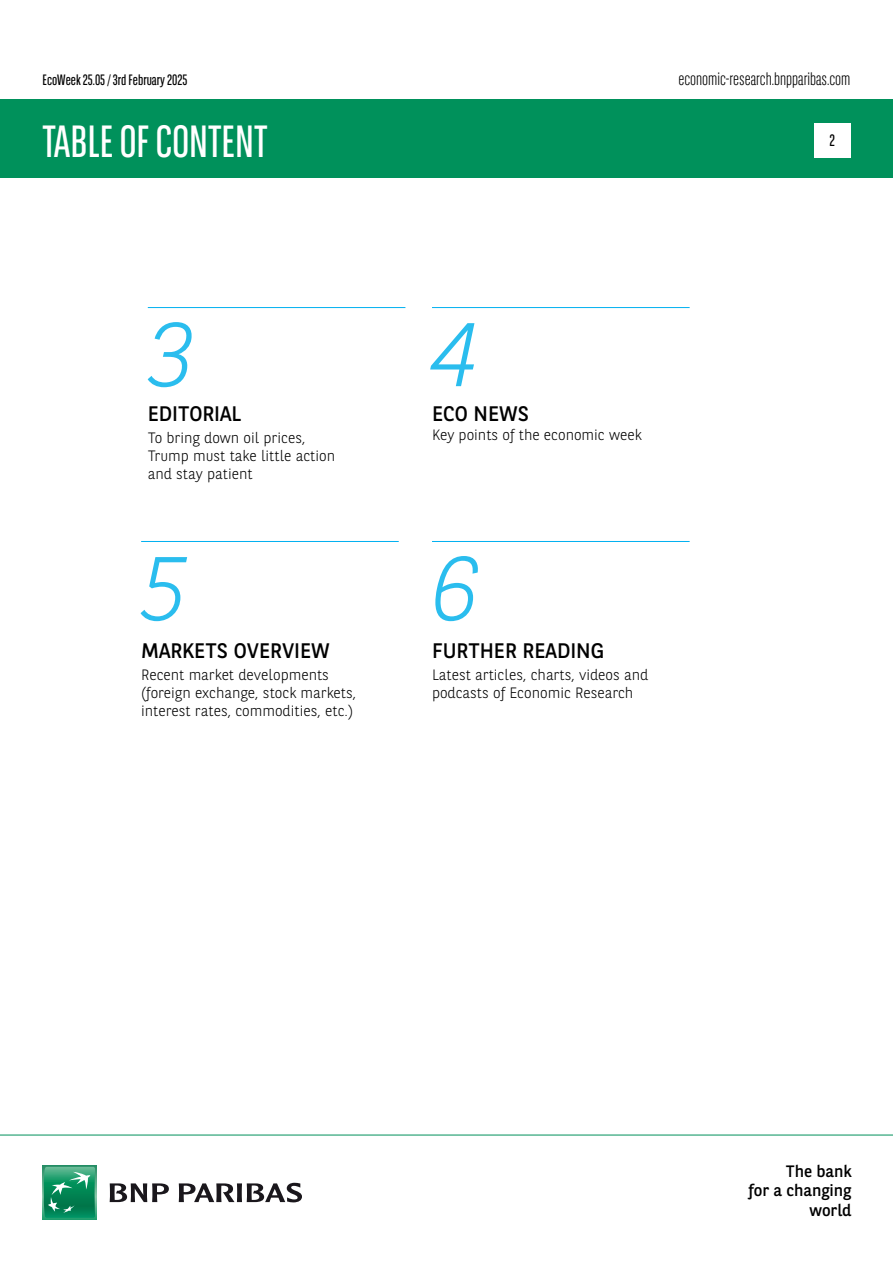
<style>
.page{position:relative;width:893px;height:1263px;background:#fff}
.page>*{position:absolute;margin:0;border:0;box-sizing:border-box;transform-origin:0 0}
.t1{font:italic 300 90px "BNPP Sans";color:#2abdee}
.t2{font:45px "BNPP Sans Condensed";color:#fff}
.t3{font:21px "BNPP Sans";color:#000}
.t4{font:300 18px "BNPP Sans Condensed";color:#000}
.t5{font:16.5px/19.8px "BNPP Sans";color:#000;text-align:right}
.t6{font:16.5px "BNPP Sans Condensed";color:#000}
.t7{font:300 15px/18px "BNPP Sans";color:#000}
.t8{font:15px "BNPP Sans Condensed";color:#000}
</style>
<div class="page">
<div style="left:1px;top:99px;width:892px;height:78px;background:#00915b"></div>
<svg style="left:43px;top:1166px;width:53px;height:53px"></svg>
<svg style="left:44px;top:1167px;width:51px;height:51px"></svg>
<svg style="left:110px;top:1183px;width:59px;height:19px"></svg>
<svg style="left:179px;top:1183px;width:123px;height:19px"></svg>
<hr style="left:0;top:1135px;width:893px;height:1px;background:#00915b">
<div style="left:814px;top:123px;width:36px;height:34px;background:#fff"></div>
<hr style="left:432px;top:541px;width:258px;height:1px;background:#00b0f0">
<hr style="left:148px;top:307px;width:257px;height:1px;background:#00b0f0">
<hr style="left:141px;top:541px;width:258px;height:1px;background:#00b0f0">
<hr style="left:432px;top:307px;width:258px;height:1px;background:#00b0f0">
<p class="t8" style="left:43px;top:70px;width:147px">EcoWeek 25.05 / 3rd February 2025</p>
<p class="t4" style="left:678px;top:67px;width:174px">economic-research.bnpparibas.com</p>
<h2 class="t2" style="left:43px;top:113px;width:227px">TABLE OF CONTENT</h2>
<h1 class="t1" style="left:147px;top:293px;width:49px">3</h1>
<h3 class="t3" style="left:148px;top:399px;width:95px">EDITORIAL</h3>
<p class="t7" style="left:148px;top:428px;width:189px">To bring down oil prices,<br>Trump must take little action and stay patient</p>
<h1 class="t1" style="left:141px;top:527px;width:49px">5</h1>
<h3 class="t3" style="left:141px;top:636px;width:190px">MARKETS OVERVIEW</h3>
<p class="t7" style="left:141px;top:665px;width:217px">Recent market developments (foreign exchange, stock markets, interest rates, commodities, etc.)</p>
<h1 class="t1" style="left:432px;top:293px;width:49px">4</h1>
<h3 class="t3" style="left:432px;top:399px;width:99px">ECO NEWS</h3>
<p class="t7" style="left:432px;top:425px;width:211px">Key points of the economic week</p>
<h1 class="t1" style="left:432px;top:527px;width:49px">6</h1>
<h3 class="t3" style="left:432px;top:636px;width:174px">FURTHER READING</h3>
<p class="t7" style="left:432px;top:665px;width:218px">Latest articles, charts, videos and podcasts of Economic Research</p>
<p class="t6" style="left:829px;top:130px;width:7px">2</p>
<p class="t5" style="left:748px;top:1160px;width:104px">The bank<br>for a changing world</p>
</div>
